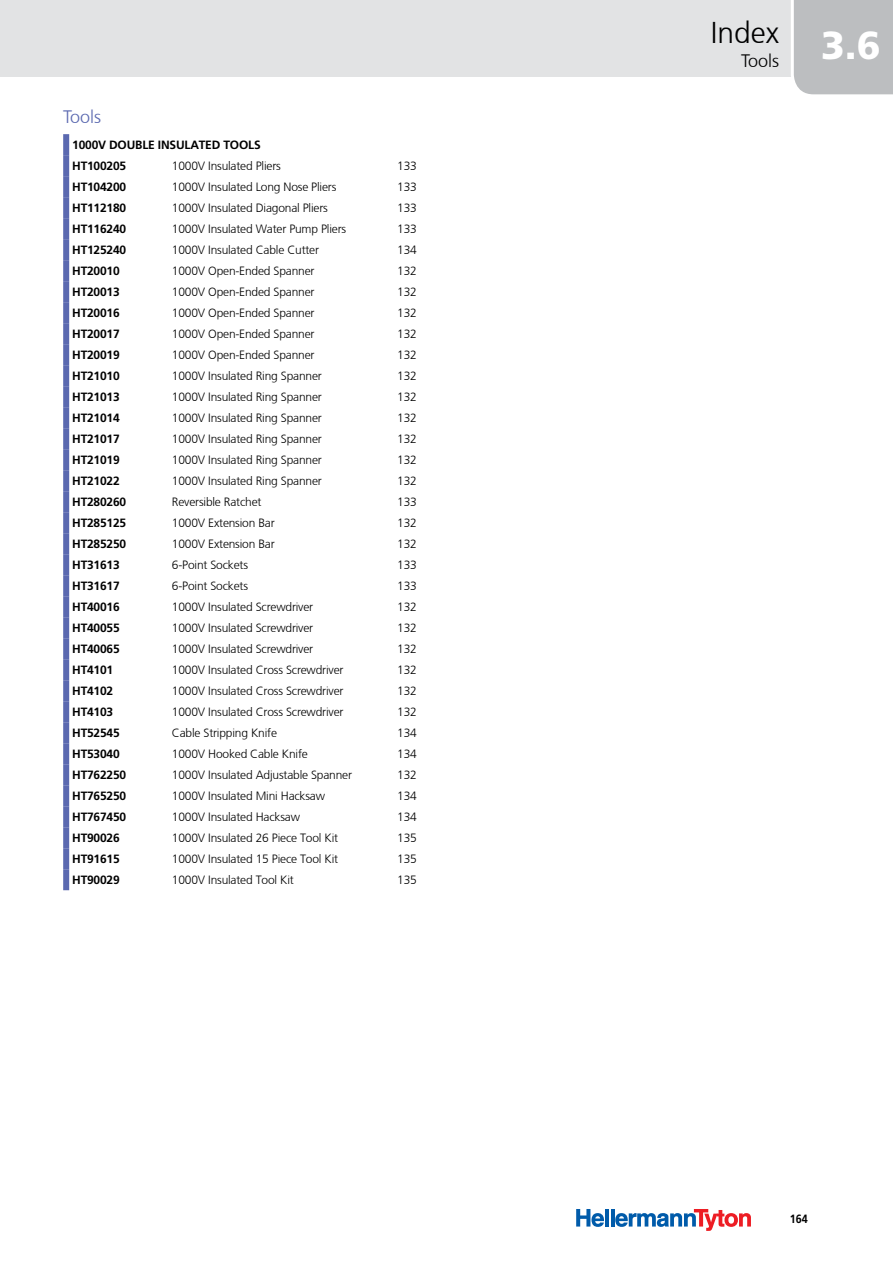
<style>
.page{position:relative;width:893px;height:1263px;background:#fff}
.page>*{position:absolute;margin:0;border:0;box-sizing:border-box;transform-origin:0 0}
.t1{font:300 30px "Frutiger CE";color:#000}
.t2{font:300 18px "Frutiger CE";color:#000}
.t3{font:300 18px "Frutiger CE";color:#5b69b0}
.t4{font:300 12px "Frutiger CE";letter-spacing:-.015em;color:#000}
.t5{font:700 12px/21px "Frutiger LT Std";letter-spacing:-.015em;color:#000}
.t6{font:700 12px "Frutiger LT Std";letter-spacing:-.015em;color:#000;scale:.9 1}
.s1{font-family:"Frutiger LT Std";font-weight:900;font-size:39px;color:#fff}
</style>
<div class="page">
<hr style="left:605px;top:1209px;width:4px;height:17px;background:#005baa">
<hr style="left:611px;top:1209px;width:3px;height:17px;background:#005baa">
<svg style="left:576px;top:1209px;width:28px;height:18px"></svg>
<svg style="left:615px;top:1209px;width:136px;height:22px"></svg>
<div style="left:0;top:0;width:806px;height:76px;background:#e2e3e4"></div>
<svg style="left:789px;top:0;width:104px;height:95px"></svg>
<div style="left:63px;top:134px;width:6px;height:21px;background:#5b69b0"></div>
<div style="left:63px;top:155px;width:6px;height:21px;background:#5b69b0"></div>
<div style="left:63px;top:176px;width:6px;height:21px;background:#5b69b0"></div>
<div style="left:63px;top:197px;width:6px;height:21px;background:#5b69b0"></div>
<div style="left:63px;top:218px;width:6px;height:21px;background:#5b69b0"></div>
<div style="left:63px;top:239px;width:6px;height:21px;background:#5b69b0"></div>
<div style="left:63px;top:260px;width:6px;height:21px;background:#5b69b0"></div>
<div style="left:63px;top:281px;width:6px;height:21px;background:#5b69b0"></div>
<div style="left:63px;top:302px;width:6px;height:21px;background:#5b69b0"></div>
<div style="left:63px;top:323px;width:6px;height:21px;background:#5b69b0"></div>
<div style="left:63px;top:344px;width:6px;height:21px;background:#5b69b0"></div>
<div style="left:63px;top:365px;width:6px;height:21px;background:#5b69b0"></div>
<div style="left:63px;top:386px;width:6px;height:21px;background:#5b69b0"></div>
<div style="left:63px;top:407px;width:6px;height:21px;background:#5b69b0"></div>
<div style="left:63px;top:428px;width:6px;height:21px;background:#5b69b0"></div>
<div style="left:63px;top:449px;width:6px;height:21px;background:#5b69b0"></div>
<div style="left:63px;top:470px;width:6px;height:21px;background:#5b69b0"></div>
<div style="left:63px;top:491px;width:6px;height:21px;background:#5b69b0"></div>
<div style="left:63px;top:512px;width:6px;height:21px;background:#5b69b0"></div>
<div style="left:63px;top:533px;width:6px;height:21px;background:#5b69b0"></div>
<div style="left:63px;top:554px;width:6px;height:21px;background:#5b69b0"></div>
<div style="left:63px;top:575px;width:6px;height:21px;background:#5b69b0"></div>
<div style="left:63px;top:596px;width:6px;height:21px;background:#5b69b0"></div>
<div style="left:63px;top:617px;width:6px;height:21px;background:#5b69b0"></div>
<div style="left:63px;top:638px;width:6px;height:21px;background:#5b69b0"></div>
<div style="left:63px;top:659px;width:6px;height:21px;background:#5b69b0"></div>
<div style="left:63px;top:680px;width:6px;height:21px;background:#5b69b0"></div>
<div style="left:63px;top:701px;width:6px;height:21px;background:#5b69b0"></div>
<div style="left:63px;top:722px;width:6px;height:21px;background:#5b69b0"></div>
<div style="left:63px;top:743px;width:6px;height:21px;background:#5b69b0"></div>
<div style="left:63px;top:764px;width:6px;height:21px;background:#5b69b0"></div>
<div style="left:63px;top:785px;width:6px;height:21px;background:#5b69b0"></div>
<div style="left:63px;top:806px;width:6px;height:21px;background:#5b69b0"></div>
<div style="left:63px;top:827px;width:6px;height:21px;background:#5b69b0"></div>
<div style="left:63px;top:848px;width:6px;height:21px;background:#5b69b0"></div>
<div style="left:63px;top:869px;width:6px;height:21px;background:#5b69b0"></div>
<h2 class="t3" style="left:63px;top:106px;width:40px">Tools</h2>
<p class="t5" style="left:72px;top:135px;width:190px">1000V DOUBLE INSULATED TOOLS<br>HT100205</p>
<p class="t4" style="left:172px;top:159px;width:110px">1000V Insulated Pliers</p>
<p class="t4" style="left:397px;top:159px;width:21px">133</p>
<p class="t5" style="left:72px;top:177px;width:56px">HT104200</p>
<p class="t4" style="left:172px;top:180px;width:166px">1000V Insulated Long Nose Pliers</p>
<p class="t4" style="left:397px;top:180px;width:21px">133</p>
<p class="t5" style="left:72px;top:198px;width:56px">HT112180</p>
<p class="t4" style="left:172px;top:201px;width:157px">1000V Insulated Diagonal Pliers</p>
<p class="t4" style="left:397px;top:201px;width:21px">133</p>
<p class="t5" style="left:72px;top:219px;width:56px">HT116240</p>
<p class="t4" style="left:172px;top:222px;width:176px">1000V Insulated Water Pump Pliers</p>
<p class="t4" style="left:397px;top:222px;width:21px">133</p>
<p class="t5" style="left:72px;top:240px;width:56px">HT125240</p>
<p class="t4" style="left:172px;top:243px;width:149px">1000V Insulated Cable Cutter</p>
<p class="t4" style="left:397px;top:243px;width:21px">134</p>
<p class="t5" style="left:72px;top:261px;width:49px">HT20010</p>
<p class="t4" style="left:172px;top:264px;width:144px">1000V Open-Ended Spanner</p>
<p class="t4" style="left:397px;top:264px;width:21px">132</p>
<p class="t5" style="left:72px;top:282px;width:49px">HT20013</p>
<p class="t4" style="left:172px;top:285px;width:144px">1000V Open-Ended Spanner</p>
<p class="t4" style="left:397px;top:285px;width:21px">132</p>
<p class="t5" style="left:72px;top:303px;width:49px">HT20016</p>
<p class="t4" style="left:172px;top:306px;width:144px">1000V Open-Ended Spanner</p>
<p class="t4" style="left:397px;top:306px;width:21px">132</p>
<p class="t5" style="left:72px;top:324px;width:49px">HT20017</p>
<p class="t4" style="left:172px;top:327px;width:144px">1000V Open-Ended Spanner</p>
<p class="t4" style="left:397px;top:327px;width:21px">132</p>
<p class="t5" style="left:72px;top:345px;width:49px">HT20019</p>
<p class="t4" style="left:172px;top:348px;width:144px">1000V Open-Ended Spanner</p>
<p class="t4" style="left:397px;top:348px;width:21px">132</p>
<p class="t5" style="left:72px;top:366px;width:49px">HT21010</p>
<p class="t4" style="left:172px;top:369px;width:151px">1000V Insulated Ring Spanner</p>
<p class="t4" style="left:397px;top:369px;width:21px">132</p>
<p class="t5" style="left:72px;top:387px;width:49px">HT21013</p>
<p class="t4" style="left:172px;top:390px;width:151px">1000V Insulated Ring Spanner</p>
<p class="t4" style="left:397px;top:390px;width:21px">132</p>
<p class="t5" style="left:72px;top:408px;width:49px">HT21014</p>
<p class="t4" style="left:172px;top:411px;width:151px">1000V Insulated Ring Spanner</p>
<p class="t4" style="left:397px;top:411px;width:21px">132</p>
<p class="t5" style="left:72px;top:429px;width:49px">HT21017</p>
<p class="t4" style="left:172px;top:432px;width:151px">1000V Insulated Ring Spanner</p>
<p class="t4" style="left:397px;top:432px;width:21px">132</p>
<p class="t5" style="left:72px;top:450px;width:49px">HT21019</p>
<p class="t4" style="left:172px;top:453px;width:151px">1000V Insulated Ring Spanner</p>
<p class="t4" style="left:397px;top:453px;width:21px">132</p>
<p class="t5" style="left:72px;top:471px;width:49px">HT21022</p>
<p class="t4" style="left:172px;top:474px;width:151px">1000V Insulated Ring Spanner</p>
<p class="t4" style="left:397px;top:474px;width:21px">132</p>
<p class="t5" style="left:72px;top:492px;width:56px">HT280260</p>
<p class="t4" style="left:172px;top:495px;width:91px">Reversible Ratchet</p>
<p class="t4" style="left:397px;top:495px;width:21px">133</p>
<p class="t5" style="left:72px;top:513px;width:56px">HT285125</p>
<p class="t4" style="left:172px;top:516px;width:104px">1000V Extension Bar</p>
<p class="t4" style="left:397px;top:516px;width:21px">132</p>
<p class="t5" style="left:72px;top:534px;width:56px">HT285250</p>
<p class="t4" style="left:172px;top:537px;width:104px">1000V Extension Bar</p>
<p class="t4" style="left:397px;top:537px;width:21px">132</p>
<p class="t5" style="left:72px;top:555px;width:49px">HT31613</p>
<p class="t4" style="left:172px;top:558px;width:78px">6-Point Sockets</p>
<p class="t4" style="left:397px;top:558px;width:21px">133</p>
<p class="t5" style="left:72px;top:576px;width:49px">HT31617</p>
<p class="t4" style="left:172px;top:579px;width:78px">6-Point Sockets</p>
<p class="t4" style="left:397px;top:579px;width:21px">133</p>
<p class="t5" style="left:72px;top:597px;width:49px">HT40016</p>
<p class="t4" style="left:172px;top:600px;width:143px">1000V Insulated Screwdriver</p>
<p class="t4" style="left:397px;top:600px;width:21px">132</p>
<p class="t5" style="left:72px;top:618px;width:49px">HT40055</p>
<p class="t4" style="left:172px;top:621px;width:143px">1000V Insulated Screwdriver</p>
<p class="t4" style="left:397px;top:621px;width:21px">132</p>
<p class="t5" style="left:72px;top:639px;width:49px">HT40065</p>
<p class="t4" style="left:172px;top:642px;width:143px">1000V Insulated Screwdriver</p>
<p class="t4" style="left:397px;top:642px;width:21px">132</p>
<p class="t5" style="left:72px;top:660px;width:43px">HT4101</p>
<p class="t4" style="left:172px;top:663px;width:173px">1000V Insulated Cross Screwdriver</p>
<p class="t4" style="left:397px;top:663px;width:21px">132</p>
<p class="t5" style="left:72px;top:681px;width:43px">HT4102</p>
<p class="t4" style="left:172px;top:684px;width:173px">1000V Insulated Cross Screwdriver</p>
<p class="t4" style="left:397px;top:684px;width:21px">132</p>
<p class="t5" style="left:72px;top:702px;width:43px">HT4103</p>
<p class="t4" style="left:172px;top:705px;width:173px">1000V Insulated Cross Screwdriver</p>
<p class="t4" style="left:397px;top:705px;width:21px">132</p>
<p class="t5" style="left:72px;top:723px;width:49px">HT52545</p>
<p class="t4" style="left:172px;top:726px;width:107px">Cable Stripping Knife</p>
<p class="t4" style="left:397px;top:726px;width:21px">134</p>
<p class="t5" style="left:72px;top:744px;width:49px">HT53040</p>
<p class="t4" style="left:172px;top:747px;width:137px">1000V Hooked Cable Knife</p>
<p class="t4" style="left:397px;top:747px;width:21px">134</p>
<p class="t5" style="left:72px;top:765px;width:56px">HT762250</p>
<p class="t4" style="left:172px;top:768px;width:182px">1000V Insulated Adjustable Spanner</p>
<p class="t4" style="left:397px;top:768px;width:21px">132</p>
<p class="t5" style="left:72px;top:786px;width:56px">HT765250</p>
<p class="t4" style="left:172px;top:789px;width:155px">1000V Insulated Mini Hacksaw</p>
<p class="t4" style="left:397px;top:789px;width:21px">134</p>
<p class="t5" style="left:72px;top:807px;width:56px">HT767450</p>
<p class="t4" style="left:172px;top:810px;width:130px">1000V Insulated Hacksaw</p>
<p class="t4" style="left:397px;top:810px;width:21px">134</p>
<p class="t5" style="left:72px;top:828px;width:49px">HT90026</p>
<p class="t4" style="left:172px;top:831px;width:168px">1000V Insulated 26 Piece Tool Kit</p>
<p class="t4" style="left:397px;top:831px;width:21px">135</p>
<p class="t5" style="left:72px;top:849px;width:49px">HT91615</p>
<p class="t4" style="left:172px;top:852px;width:168px">1000V Insulated 15 Piece Tool Kit</p>
<p class="t4" style="left:397px;top:852px;width:21px">135</p>
<p class="t5" style="left:72px;top:870px;width:49px">HT90029</p>
<p class="t4" style="left:172px;top:873px;width:123px">1000V Insulated Tool Kit</p>
<p class="t4" style="left:397px;top:873px;width:21px">135</p>
<h1 class="t1" style="left:711px;top:15px;width:172px">Index <span class="s1">3.6</span></h1>
<h2 class="t2" style="left:741px;top:51px;width:40px">Tools</h2>
<p class="t6" style="left:790px;top:1211px;width:22px">164</p>
</div>
